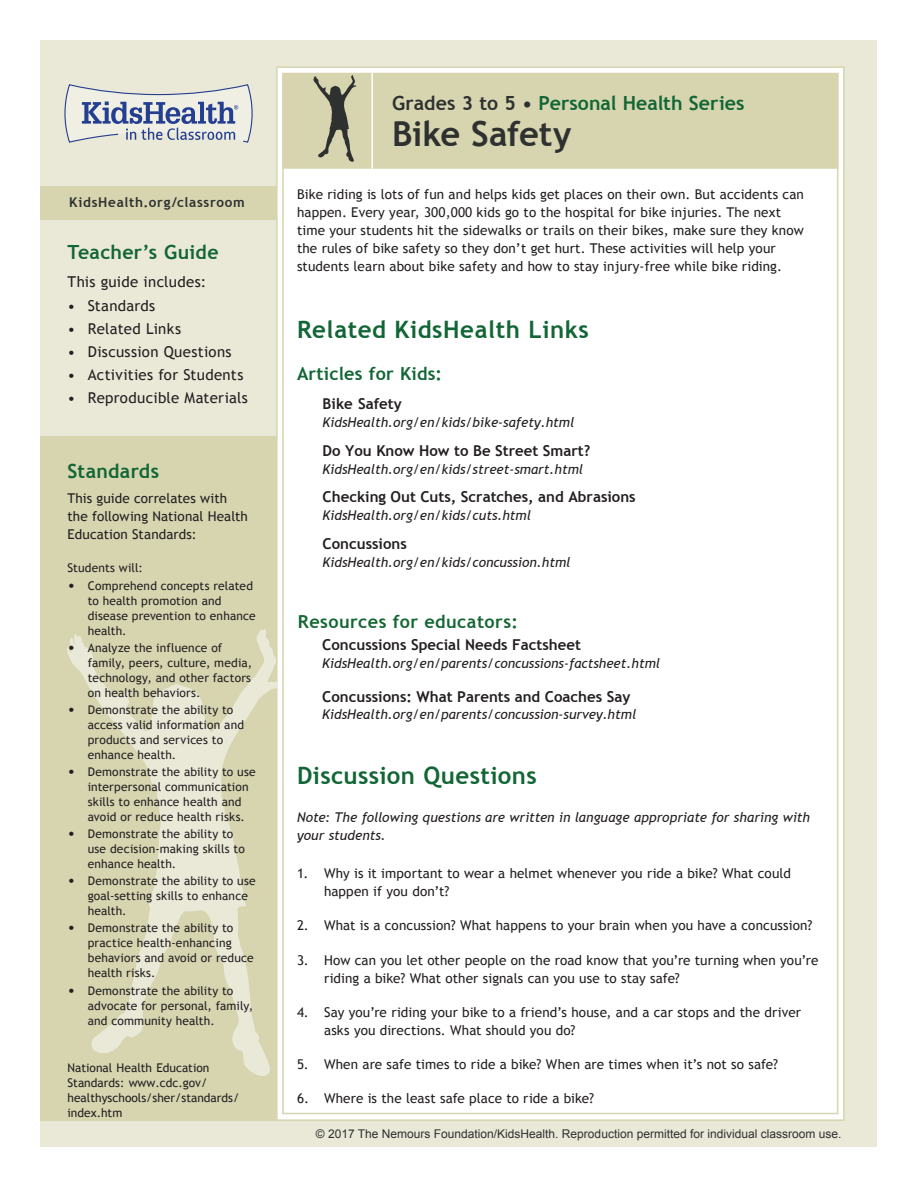
<style>
.page{position:relative;width:918px;height:1188px;background:#fff}
.page>*{position:absolute;margin:0;border:0;box-sizing:border-box;transform-origin:0 0}
.Lesson_Header{font:700 34.5px "Trebuchet MS";letter-spacing:-.005em;color:#2f3130}
.t1{font:700 24px "Trebuchet MS";letter-spacing:.025em;color:#126635}
.Lesson_Header-2{font:700 19.5px "Trebuchet MS";letter-spacing:.005em;color:#126635}
.t2{font:700 18px "Trebuchet MS";letter-spacing:.025em;color:#146734}
.t3{font:700 18px "Trebuchet MS";letter-spacing:.01em;color:#126635}
.Contents_List{font:15px "Trebuchet MS";letter-spacing:.02em;color:#231f20}
.t4{font:700 15px "Trebuchet MS";color:#231f20}
.t5{font:700 15px "Trebuchet MS";color:#231f20}
.Basic_Numbered_List{font:13.5px/18px "Trebuchet MS";letter-spacing:.01em;color:#231f20}
.t6{font:italic 13.5px "Trebuchet MS";color:#231f20}
.t7{font:italic 13.5px/18px "Trebuchet MS";color:#231f20}
.t8{font:700 13.5px "Trebuchet MS";letter-spacing:.05em;color:#2f3130}
.Contents_List-2{font:12px/15px "Trebuchet MS";letter-spacing:.01em;color:#231f20}
.t9{font:12px "Arial";color:#2f3130}
.s1{font-size:15px}
.s2{color:#2f3130}
.s3{font-style:inherit}
</style>
<div class="page">
<div style="left:40px;top:40px;width:838px;height:1108px;background:#eae9d8"></div>
<div style="left:277px;top:67px;width:567px;height:1053px;background:#fff"></div>
<div style="left:283px;top:74px;width:555px;height:94px;background:#d6d5b0"></div>
<div style="left:282px;top:73px;width:556px;height:96px;border:2px solid #d6d5b0"></div>
<hr style="left:371px;top:73px;width:2px;height:96px;background:#fff">
<div style="left:40px;top:436px;width:237px;height:685px;background:#d6d5b0"></div>
<div style="left:40px;top:186px;width:237px;height:33px;background:#d6d5b0"></div>
<svg style="left:64px;top:84px;width:189px;height:59px"></svg>
<svg style="left:313px;top:75px;width:44px;height:87px"></svg>
<svg style="left:67px;top:629px;width:210px;height:447px"></svg>
<p class="t8" style="left:69px;top:194px;width:177px">KidsHealth.org/classroom</p>
<p class="Lesson_Header-2" style="left:68px;top:240px;width:153px">Teacher’s Guide</p>
<p class="Contents_List" style="left:68px;top:273px;width:140px">This guide includes:</p>
<p class="Contents_List" style="left:68px;top:296px;width:89px">• Standards</p>
<p class="Contents_List" style="left:68px;top:320px;width:115px">• Related Links</p>
<p class="Contents_List" style="left:68px;top:343px;width:166px">• Discussion Questions</p>
<p class="Contents_List" style="left:68px;top:366px;width:177px">• Activities for Students</p>
<p class="Contents_List" style="left:68px;top:389px;width:182px">• Reproducible Materials</p>
<p class="Lesson_Header-2" style="left:68px;top:459px;width:93px">Standards</p>
<p class="Basic_Numbered_List" style="left:68px;top:490px;width:182px">This guide correlates with the following National Health<br>Education Standards:</p>
<p class="Contents_List-2" style="left:68px;top:561px;width:77px">Students will:</p>
<p class="Contents_List-2" style="left:88px;top:578px;width:169px;text-indent:-20px"><span class="s1">•</span> Comprehend concepts related to health promotion and disease prevention to enhance health.</p>
<p class="Contents_List-2" style="left:88px;top:640px;width:166px;text-indent:-20px"><span class="s1">•</span> Analyze the influence of family, peers, culture, media, technology, and other factors on health behaviors.</p>
<p class="Contents_List-2" style="left:88px;top:702px;width:158px;text-indent:-20px"><span class="s1">•</span> Demonstrate the ability to access valid information and products and services to enhance health.</p>
<p class="Contents_List-2" style="left:88px;top:764px;width:170px;text-indent:-20px"><span class="s1">•</span> Demonstrate the ability to use interpersonal communication skills to enhance health and avoid or reduce health risks.</p>
<p class="Contents_List-2" style="left:88px;top:827px;width:159px;text-indent:-20px"><span class="s1">•</span> Demonstrate the ability to use decision-making skills to enhance health.</p>
<p class="Contents_List-2" style="left:88px;top:874px;width:170px;text-indent:-20px"><span class="s1">•</span> Demonstrate the ability to use goal-setting skills to enhance health.</p>
<p class="Contents_List-2" style="left:88px;top:921px;width:167px;text-indent:-20px"><span class="s1">•</span> Demonstrate the ability to practice health-enhancing behaviors and avoid or reduce health risks.</p>
<p class="Contents_List-2" style="left:88px;top:983px;width:167px;text-indent:-20px"><span class="s1">•</span> Demonstrate the ability to advocate for personal, family, and community health.</p>
<p class="Contents_List-2" style="left:68px;top:1060px;width:173px">National Health Education<br>Standards: www.cdc.gov/ healthyschools/sher/standards/ index.htm</p>
<p class="Lesson_Header-2" style="left:392px;top:91px;width:354px"><span class="s2">Grades 3 to 5 •</span> Personal Health Series</p>
<p class="Lesson_Header" style="left:392px;top:112px;width:181px">Bike Safety</p>
<p class="Basic_Numbered_List" style="left:297px;top:185px;width:508px">Bike riding is lots of fun and helps kids get places on their own. But accidents can happen. Every year, 300,000 kids go to the hospital for bike injuries. The next time your students hit the sidewalks or trails on their bikes, make sure they know the rules of bike safety so they don’t get hurt. These activities will help your students learn about bike safety and how to stay injury-free while bike riding.</p>
<p class="t1" style="left:297px;top:315px;width:293px">Related KidsHealth Links</p>
<p class="t3" style="left:297px;top:363px;width:147px">Articles for Kids:</p>
<p class="t4" style="left:323px;top:394px;width:81px">Bike Safety</p>
<p class="t6" style="left:323px;top:414px;width:253px"><span class="s3">KidsHealth.org/</span>en/kids/bike-safety.html</p>
<p class="t4" style="left:323px;top:441px;width:269px">Do You Know How to Be Street Smart?</p>
<p class="t6" style="left:323px;top:461px;width:262px"><span class="s3">KidsHealth.org/</span>en/kids/street-smart.html</p>
<p class="t4" style="left:323px;top:488px;width:315px">Checking Out Cuts, Scratches, and Abrasions</p>
<p class="t6" style="left:323px;top:508px;width:210px"><span class="s3">KidsHealth.org/</span>en/kids/cuts.html</p>
<p class="t4" style="left:323px;top:534px;width:86px">Concussions</p>
<p class="t6" style="left:323px;top:554px;width:249px"><span class="s3">KidsHealth.org/</span>en/kids/concussion.html</p>
<h3 class="t2" style="left:298px;top:610px;width:222px">Resources for educators<span class="s3">:</span></h3>
<p class="t5" style="left:322px;top:636px;width:260px">Concussions Special Needs Factsheet</p>
<p class="t7" style="left:322px;top:655px;width:339px">KidsHealth.org/en/parents/concussions-factsheet.html</p>
<p class="t5" style="left:322px;top:687px;width:310px">Concussions: What Parents and Coaches Say</p>
<p class="t6" style="left:322px;top:706px;width:316px">KidsHealth.org/en/parents/concussion-survey.html</p>
<p class="t1" style="left:297px;top:760px;width:241px">Discussion Questions</p>
<p class="t7" style="left:297px;top:808px;width:514px">Note: The following questions are written in language appropriate for sharing with your students.</p>
<p class="Basic_Numbered_List" style="left:324px;top:865px;width:468px;text-indent:-27px">1. Why is it important to wear a helmet whenever you ride a bike? What could happen if you don’t?</p>
<p class="Basic_Numbered_List" style="left:297px;top:917px;width:517px">2. What is a concussion? What happens to your brain when you have a concussion?</p>
<p class="Basic_Numbered_List" style="left:324px;top:951px;width:496px;text-indent:-27px">3. How can you let other people on the road know that you’re turning when you’re riding a bike? What other signals can you use to stay safe?</p>
<p class="Basic_Numbered_List" style="left:324px;top:1003px;width:479px;text-indent:-27px">4. Say you’re riding your bike to a friend’s house, and a car stops and the driver asks you directions. What should you do?</p>
<p class="Basic_Numbered_List" style="left:297px;top:1055px;width:483px">5. When are safe times to ride a bike? When are times when it’s not so safe?</p>
<p class="Basic_Numbered_List" style="left:297px;top:1090px;width:299px">6. Where is the least safe place to ride a bike?</p>
<p class="t9" style="left:316px;top:1126px;width:527px">© 2017 The Nemours Foundation/KidsHealth. Reproduction permitted for individual classroom use.</p>
</div>
